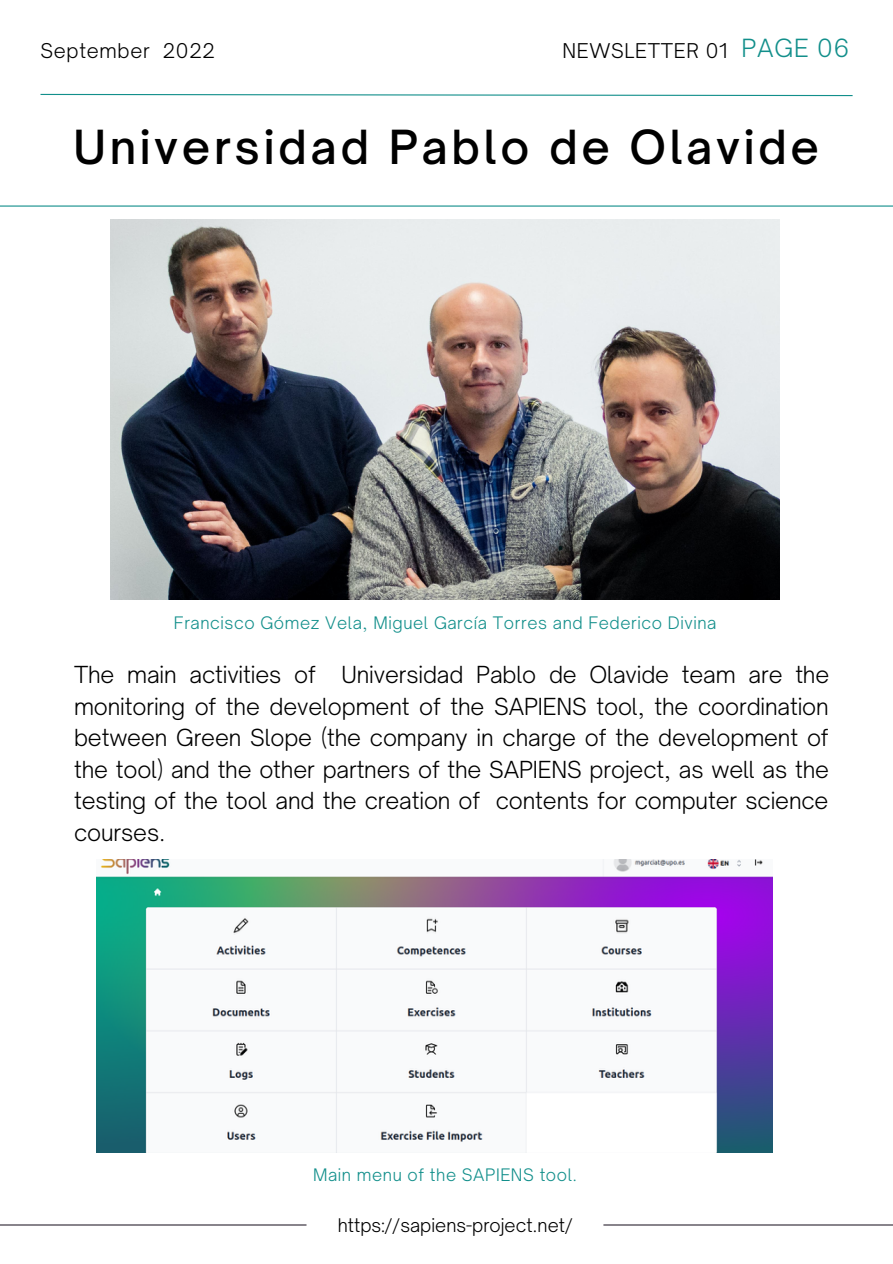
<style>
.page{position:relative;width:893px;height:1264px;background:#fff}
.page>*{position:absolute;margin:0;border:0;box-sizing:border-box;transform-origin:0 0}
.t1{font:500 45px "Open Sauce One";letter-spacing:.08em;color:#000}
.t2{font:300 22.5px/31.5px "Open Sauce One";letter-spacing:-.005em;color:#000;text-align:justify}
.t3{font:300 19.5px "Open Sauce One";letter-spacing:.035em;color:#000}
.t4{font:300 18px "Open Sauce One";color:#000}
.t5{font:300 16.5px "Open Sauce One";letter-spacing:.035em;color:#128f8b}
.s1{font-size:24px;color:#128f8b}
</style>
<div class="page">
<hr style="left:0;top:205px;width:892px;height:2px;background:#128f8b">
<svg style="left:40px;top:93px;width:813px;height:4px"></svg>
<hr style="left:0;top:1224px;width:306px;height:1px;background:#2e2632">
<hr style="left:603px;top:1224px;width:289px;height:1px;background:#2e2632">
<img style="left:111px;top:220px;width:668px;height:380px">
<img style="left:97px;top:859px;width:675px;height:293px">
<p class="t3" style="left:40px;top:38px;width:176px">September 2022</p>
<p class="t3" style="left:562px;top:38px;width:288px">NEWSLETTER 01 <span class="s1">PAGE 06</span></p>
<h1 class="t1" style="left:73px;top:119px;width:747px">Universidad Pablo de Olavide</h1>
<p class="t5" style="left:174px;top:612px;width:544px">Francisco Gómez Vela, Miguel García Torres and Federico Divina</p>
<p class="t2" style="left:74px;top:659px;width:756px">The main activities of Universidad Pablo de Olavide team are the monitoring of the development of the SAPIENS tool, the coordination between Green Slope (the company in charge of the development of the tool) and the other partners of the SAPIENS project, as well as the testing of the tool and the creation of contents for computer science courses.</p>
<p class="t5" style="left:313px;top:1164px;width:266px">Main menu of the SAPIENS tool.</p>
<p class="t4" style="left:338px;top:1213px;width:236px">https://sapiens-project.net/</p>
</div>
